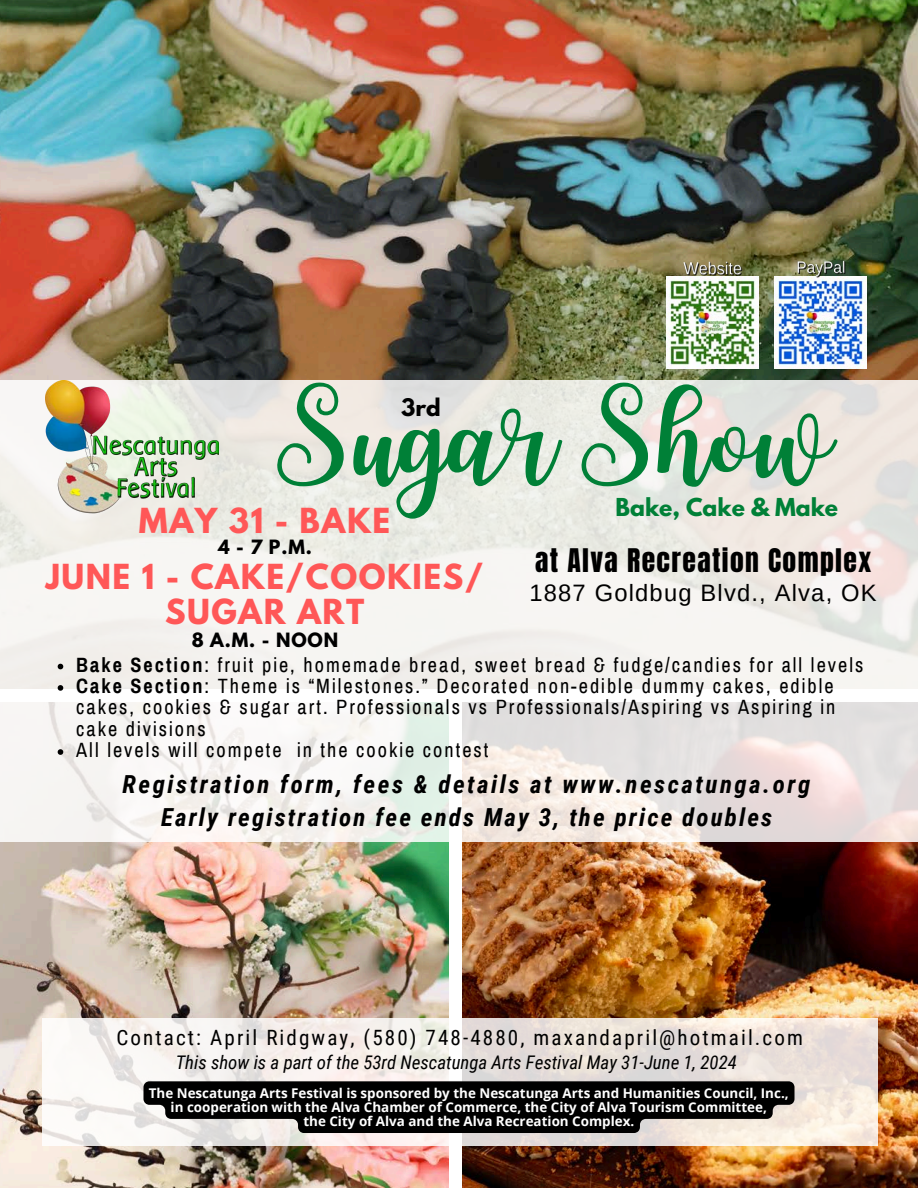
<style>
.page{position:relative;width:918px;height:1188px;background:#fff}
.page>*{position:absolute;margin:0;border:0;box-sizing:border-box;transform-origin:0 0}
.t1{font:96.15px "Joshico";color:#008037}
.t2{font:700 30.6px/34.3px "League Spartan";letter-spacing:.05em;color:#ff5757;text-align:center}
.t3{font:27.6px "Anton";letter-spacing:.05em;color:#000}
.t4{font:italic 700 24.9px/32.7px "Roboto Condensed";letter-spacing:.1em;color:#000;text-align:center}
.t5{font:23.7px "Arimo";letter-spacing:.05em;color:#000}
.t6{font:700 21.9px "League Spartan";color:#008037}
.t7{font:700 21.45px "League Spartan";color:#000}
.t8{font:21.15px "Roboto Condensed";letter-spacing:.1em;color:#000}
.t9{font:20.25px/21.3px "Archivo Narrow";letter-spacing:.1em;color:#000;text-align:justify}
.t10{font:italic 18.75px "Roboto Condensed";color:#000}
.t11{font:700 17.4px "League Spartan";color:#000}
.t12{font:700 13.35px "Open Sans";color:#fff}
.s1{font-weight:700}
</style>
<div class="page">
<img style="left:0;top:0;width:918px;height:380px">
<img style="left:0;top:842px;width:449px;height:346px">
<img style="left:462px;top:842px;width:456px;height:346px">
<svg style="left:0;top:380px;width:918px;height:462px"></svg>
<svg style="left:42px;top:1018px;width:836px;height:127px"></svg>
<img style="left:46px;top:380px;width:172px;height:134px">
<svg style="left:58px;top:664px;width:5px;height:5px"></svg>
<svg style="left:58px;top:685px;width:5px;height:6px"></svg>
<svg style="left:58px;top:749px;width:5px;height:6px"></svg>
<svg style="left:143px;top:1081px;width:652px;height:52px"></svg>
<img style="left:666px;top:277px;width:92px;height:92px">
<img style="left:682px;top:259px;width:62px;height:18px">
<img style="left:775px;top:277px;width:91px;height:92px">
<img style="left:796px;top:259px;width:53px;height:19px">
<p class="t1" style="left:277px;top:356px;width:557px">Sugar Show</p>
<h1 class="t7" style="left:401px;top:397px;width:41px">3rd</h1>
<p class="t6" style="left:616px;top:496px;width:224px">Bake, Cake &amp; Make</p>
<h5 class="t2" style="left:139px;top:507px;width:253px">MAY 31 - BAKE</h5>
<h5 class="t11" style="left:218px;top:538px;width:95px">4 - 7 P.M.</h5>
<h5 class="t2" style="left:46px;top:564px;width:439px">JUNE 1 - CAKE/COOKIES/<br>SUGAR ART</h5>
<h5 class="t11" style="left:192px;top:632px;width:148px">8 A.M. - NOON</h5>
<h2 class="t3" style="left:535px;top:541px;width:338px">at Alva Recreation Complex</h2>
<h2 class="t5" style="left:529px;top:580px;width:349px">1887 Goldbug Blvd., Alva, OK</h2>
<h2 class="t9" style="left:76px;top:654px;width:789px"><span class="s1">Bake Section</span>: fruit pie, homemade bread, sweet bread &amp; fudge/candies for all levels</h2>
<h4 class="t9" style="left:76px;top:676px;width:761px"><span class="s1">Cake Section</span>: Theme is “Milestones.” Decorated non-edible dummy cakes, edible cakes, cookies &amp; sugar art. Professionals vs Professionals/Aspiring vs Aspiring in cake divisions</h4>
<p class="t9" style="left:76px;top:740px;width:414px">All levels will compete in the cookie contest</p>
<p class="t4" style="left:123px;top:768px;width:689px">Registration form, fees &amp; details at www.nescatunga.org<br>Early registration fee ends May 3, the price doubles</p>
<p class="t8" style="left:117px;top:1025px;width:688px">Contact: April Ridgway, (580) 748-4880, maxandapril@hotmail.com</p>
<h3 class="t10" style="left:176px;top:1052px;width:563px">This show is a part of the 53rd Nescatunga Arts Festival May 31-June 1, 2024</h3>
<h6 class="t12" style="left:149px;top:1084px;width:641px">The Nescatunga Arts Festival is sponsored by the Nescatunga Arts and Humanities Council, Inc.,</h6>
<p class="t12" style="left:171px;top:1098px;width:598px">in cooperation with the Alva Chamber of Commerce, the City of Alva Tourism Committee,</p>
<p class="t12" style="left:303px;top:1112px;width:332px">the City of Alva and the Alva Recreation Complex.</p>
</div>
